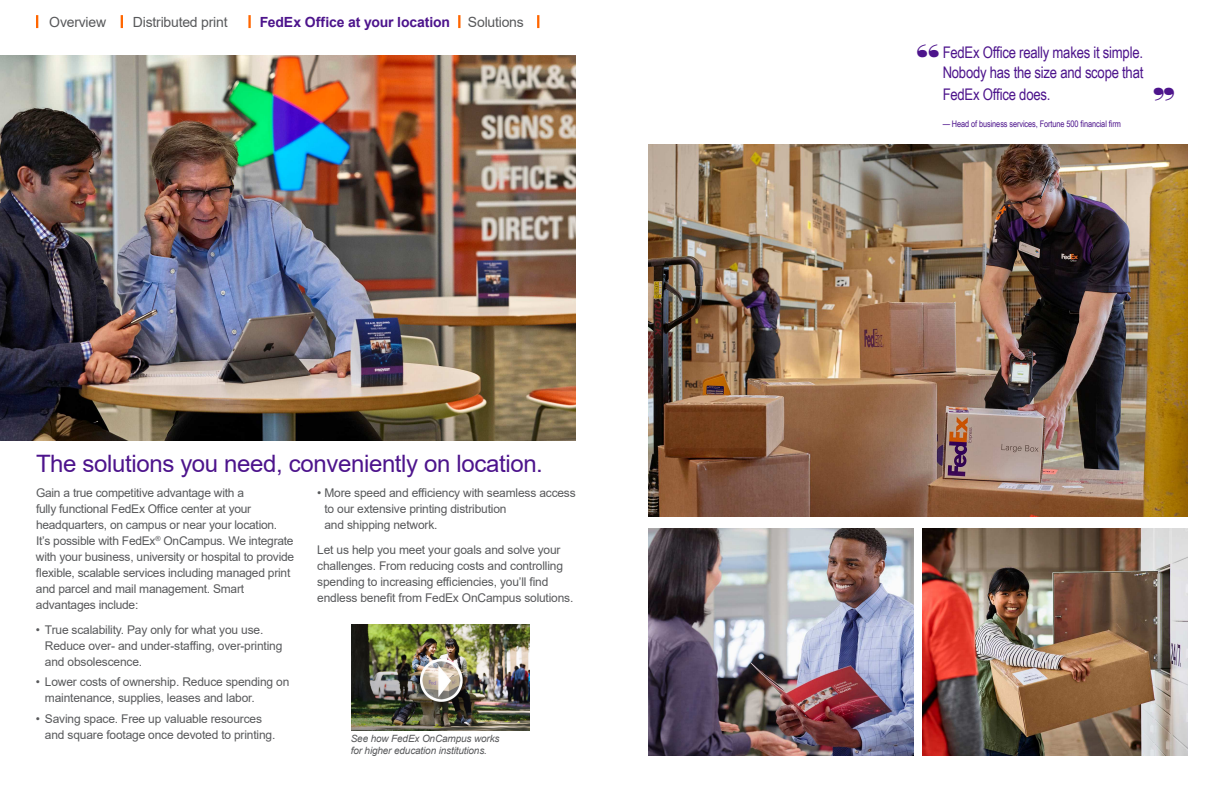
<style>
.page{position:relative;width:1224px;height:792px;background:#fff}
.page>*{position:absolute;margin:0;border:0;box-sizing:border-box;transform-origin:0 0}
.t1{font:32px "Bodoni Std Poster";color:#4d148c}
.t2{font:24px "Arial";letter-spacing:-.015em;color:#4d148c}
.t3{font:16px/20px "Arial Narrow";letter-spacing:-.015em;color:#4d148c}
.t4{font:14px "Arial";letter-spacing:-.015em;color:#58595b}
.t5{font:700 14px "Arial";letter-spacing:-.01em;color:#4d148c}
.t6{font:12px/16px "Arial";letter-spacing:-.015em;color:#58595b}
.t7{font:italic 10px/12px "Arial";letter-spacing:-.015em;color:#58595b}
.t8{font:9px "Arial Narrow";letter-spacing:-.01em;color:#4d148c}
</style>
<div class="page">
<img style="left:0;top:56px;width:576px;height:384px">
<img style="left:922px;top:528px;width:266px;height:228px">
<img style="left:648px;top:145px;width:540px;height:371px">
<img style="left:648px;top:528px;width:266px;height:228px">
<img style="left:352px;top:625px;width:178px;height:106px">
<svg style="left:36px;top:15px;width:2px;height:13px"></svg>
<svg style="left:121px;top:15px;width:2px;height:13px"></svg>
<svg style="left:248px;top:15px;width:3px;height:13px"></svg>
<svg style="left:458px;top:15px;width:3px;height:13px"></svg>
<svg style="left:537px;top:15px;width:2px;height:13px"></svg>
<p class="t4" style="left:49px;top:16px;width:58px">Overview</p>
<p class="t4" style="left:133px;top:16px;width:96px">Distributed print</p>
<p class="t5" style="left:260px;top:16px;width:192px">FedEx Office at your location</p>
<p class="t4" style="left:468px;top:16px;width:57px">Solutions</p>
<h2 class="t2" style="left:36px;top:447px;width:509px">The solutions you need, conveniently on location.</h2>
<p class="t6" style="left:36px;top:486px;width:260px">Gain a true competitive advantage with a<br>fully functional FedEx Office center at your headquarters, on campus or near your location.<br>It’s possible with FedEx<sup>®</sup> OnCampus. We integrate with your business, university or hospital to provide flexible, scalable services including managed print and parcel and mail management. Smart advantages include:</p>
<p class="t6" style="left:45px;top:622px;width:239px;text-indent:-9px">• True scalability. Pay only for what you use.<br>Reduce over- and under-staffing, over-printing and obsolescence.</p>
<p class="t6" style="left:45px;top:674px;width:246px;text-indent:-9px">• Lower costs of ownership. Reduce spending on maintenance, supplies, leases and labor.</p>
<p class="t6" style="left:45px;top:711px;width:232px;text-indent:-9px">• Saving space. Free up valuable resources and square footage once devoted to printing.</p>
<p class="t6" style="left:324px;top:485px;width:253px;text-indent:-7px">• More speed and efficiency with seamless access to our extensive printing distribution<br>and shipping network.</p>
<p class="t6" style="left:317px;top:543px;width:258px">Let us help you meet your goals and solve your challenges. From reducing costs and controlling spending to increasing efficiencies, you’ll find endless benefit from FedEx OnCampus solutions.</p>
<p class="t7" style="left:351px;top:733px;width:150px">See how FedEx OnCampus works for higher education institutions.</p>
<h1 class="t1" style="left:917px;top:38px;width:25px">“</h1>
<h3 class="t3" style="left:943px;top:41px;width:202px">FedEx Office really makes it simple.<br>Nobody has the size and scope that</h3>
<h3 class="t3" style="left:943px;top:84px;width:109px">FedEx Office does.</h3>
<p class="t8" style="left:943px;top:117px;width:180px">— Head of business services, Fortune 500 financial firm</p>
<h1 class="t1" style="left:1174px;top:108px;width:22px;rotate:-180deg">‘‘</h1>
</div>
